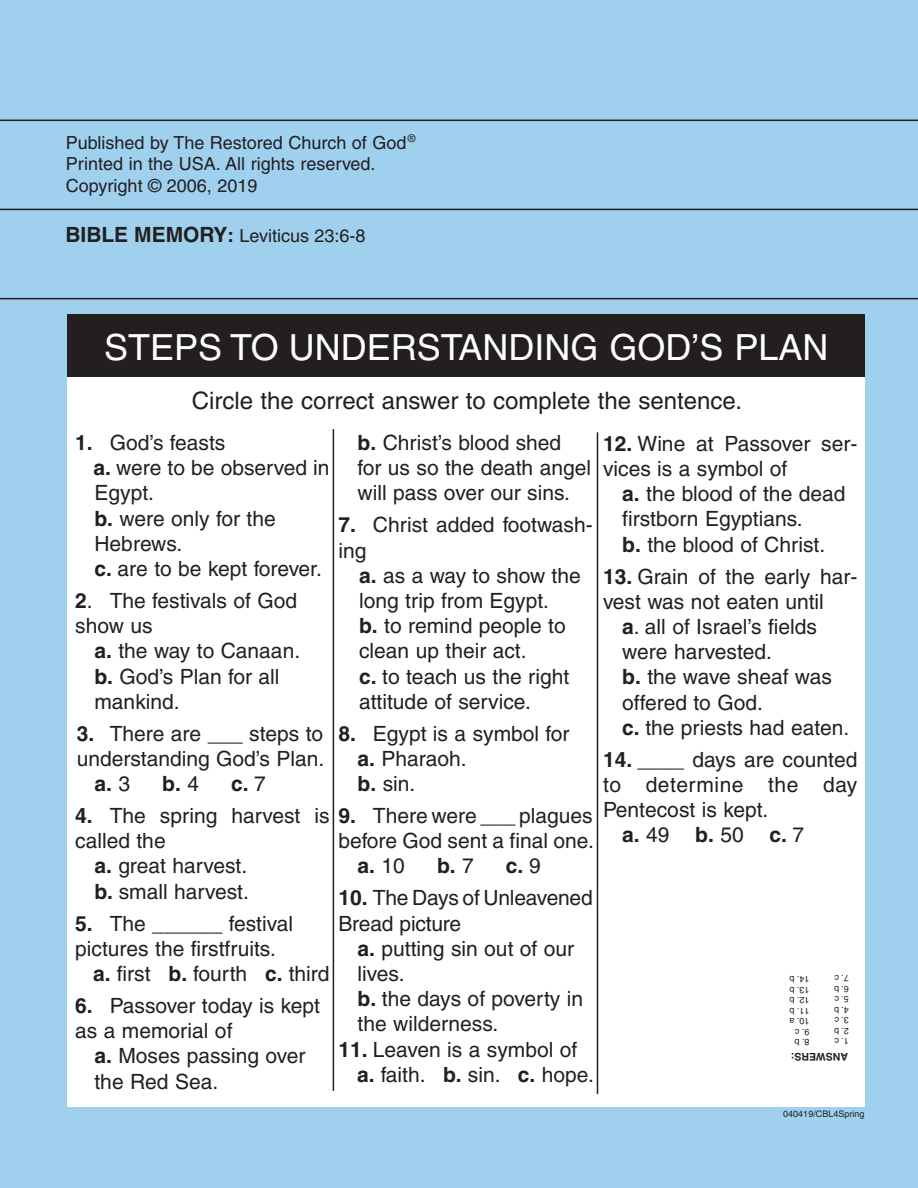
<style>
.page{position:relative;width:918px;height:1188px;background:#9fd1ef}
.page>*{position:absolute;margin:0;border:0;box-sizing:border-box;transform-origin:0 0}
.t1{font:36px "Helvetica";color:#fff}
.t2{font:24px "Helvetica";color:#231f20}
.t3{font:21px/25.2px "Helvetica";color:#231f20}
.t4{font:700 21px "Helvetica";color:#231f20}
.t5{font:21px "Helvetica";letter-spacing:.025em;color:#231f20}
.t6{font:18px/21.6px "Helvetica";color:#231f20}
.t7{font:700 10.5px "Helvetica";color:#231f20}
.t8{font:9px "Helvetica";color:#231f20}
.s1{font-weight:700;font-size:21px}
.s2{font-weight:700;font-size:19.5px}
.s3{font-weight:700}
.s4{font-weight:400}
</style>
<div class="page">
<div style="left:68px;top:346px;width:797px;height:760px;background:#fff"></div>
<div style="left:68px;top:315px;width:797px;height:62px;background:#231f20"></div>
<hr style="left:333px;top:429px;width:1px;height:662px;background:#231f20">
<hr style="left:597px;top:432px;width:1px;height:662px;background:#231f20">
<hr style="left:0;top:120px;width:918px;height:1px;background:#231f20">
<hr style="left:0;top:209px;width:918px;height:1px;background:#231f20">
<hr style="left:0;top:298px;width:918px;height:1px;background:#231f20">
<p class="t6" style="left:66px;top:132px;width:351px">Published by The Restored Church of God<sup>®<br></sup>Printed in the USA. All rights reserved.<br>Copyright © 2006, 2019</p>
<p class="t6" style="left:65px;top:224px;width:302px"><span class="s1">BIBLE MEMORY</span><span class="s2">:</span> Leviticus 23:6-8</p>
<h1 class="t1" style="left:104px;top:326px;width:726px">STEPS TO UNDERSTANDING GOD’S PLAN</h1>
<p class="t2" style="left:192px;top:387px;width:552px">Circle the correct answer to complete the sentence.</p>
<p class="t3" style="left:358px;top:430px;width:235px"><span class="s3">b.</span> Christ’s blood shed<br>for us so the death angel will pass over our sins.</p>
<p class="t3" style="left:338px;top:512px;width:256px"><span class="s3">7.</span> Christ added footwash&shy;ing</p>
<p class="t3" style="left:359px;top:563px;width:223px"><span class="s3">a.</span> as a way to show the long trip from Egypt.<br><span class="s3">b.</span> to remind people to clean up their act.<br><span class="s3">c.</span> to teach us the right attitude of service.</p>
<p class="t3" style="left:358px;top:721px;width:213px;text-indent:-19px"><span class="s3">8.</span> Egypt is a symbol for <span class="s3">a.</span> Pharaoh.<br><span class="s3">b.</span> sin.</p>
<p class="t3" style="left:93px;top:430px;width:238px;text-indent:-18px"><span class="s3">1.</span> God’s feasts<br><span class="s3">a.</span> were to be observed in<br>Egypt.<br><span class="s3">b.</span> were only for the<br>Hebrews.<br><span class="s3">c.</span> are to be kept forever.</p>
<p class="t3" style="left:75px;top:588px;width:223px"><span class="s3">2</span>. The festivals of God show us</p>
<p class="t3" style="left:94px;top:638px;width:207px"><span class="s3">a.</span> the way to Canaan. <span class="s3">b.</span> God’s Plan for all mankind.</p>
<p class="t3" style="left:77px;top:721px;width:248px"><span class="s3">3.</span> There are ___ steps to</p>
<p class="t3" style="left:77px;top:746px;width:249px">understanding God’s Plan.</p>
<p class="t4" style="left:94px;top:771px;width:37px">a. <span class="s4">3</span></p>
<p class="t4" style="left:162px;top:771px;width:38px">b. <span class="s4">4</span></p>
<p class="t4" style="left:231px;top:771px;width:36px">c. <span class="s4">7</span></p>
<p class="t3" style="left:75px;top:803px;width:519px"><span class="s3">4.</span> The spring harvest is <span class="s3">9.</span> There were ___ plagues</p>
<p class="t3" style="left:75px;top:828px;width:92px">called the</p>
<p class="t3" style="left:94px;top:853px;width:154px"><span class="s3">a.</span> great harvest.</p>
<p class="t3" style="left:94px;top:879px;width:156px"><span class="s3">b.</span> small harvest.</p>
<p class="t3" style="left:75px;top:911px;width:219px"><span class="s3">5.</span> The ______ festival</p>
<p class="t3" style="left:75px;top:936px;width:202px">pictures the firstfruits.</p>
<p class="t3" style="left:93px;top:961px;width:238px"><span class="s3">a.</span> first <span class="s3">b.</span> fourth <span class="s3">c.</span> third</p>
<p class="t3" style="left:75px;top:993px;width:246px"><span class="s3">6.</span> Passover today is kept as a memorial of</p>
<p class="t3" style="left:94px;top:1043px;width:213px"><span class="s3">a.</span> Moses passing over the Red Sea.</p>
<p class="t3" style="left:358px;top:828px;width:238px;text-indent:-19px">before God sent a final one. <span class="s3">a.</span> 10</p>
<p class="t4" style="left:437px;top:853px;width:38px">b. <span class="s4">7</span></p>
<p class="t4" style="left:506px;top:853px;width:36px">c. <span class="s4">9</span></p>
<p class="t3" style="left:338px;top:885px;width:256px"><span class="s3">10.</span> The Days of Unleavened<br>Bread picture</p>
<p class="t3" style="left:358px;top:936px;width:227px"><span class="s3">a.</span> putting sin out of our lives.<br><span class="s3">b.</span> the days of poverty in the wilderness.</p>
<p class="t3" style="left:357px;top:1037px;width:238px;text-indent:-19px"><span class="s3">11.</span> Leaven is a symbol of <span class="s3">a.</span> faith. <span class="s3">b.</span> sin. <span class="s3">c.</span> hope.</p>
<p class="t3" style="left:603px;top:431px;width:256px"><span class="s3">12.</span> Wine at Passover ser&shy;vices is a symbol of</p>
<p class="t3" style="left:622px;top:481px;width:225px"><span class="s3">a.</span> the blood of the dead firstborn Egyptians.<br><span class="s3">b.</span> the blood of Christ.</p>
<p class="t3" style="left:603px;top:564px;width:256px"><span class="s3">13.</span> Grain of the early har-</p>
<p class="t3" style="left:603px;top:589px;width:222px">vest was not eaten until</p>
<p class="t3" style="left:622px;top:614px;width:196px"><span class="s3">a</span>. all of Israel’s fields</p>
<p class="t3" style="left:622px;top:639px;width:151px">were harvested.</p>
<p class="t3" style="left:622px;top:664px;width:211px"><span class="s3">b.</span> the wave sheaf was</p>
<p class="t3" style="left:622px;top:690px;width:142px">offered to God.</p>
<p class="t3" style="left:622px;top:715px;width:229px"><span class="s3">c.</span> the priests had eaten.</p>
<p class="t3" style="left:603px;top:747px;width:256px"><span class="s3">14.</span> ____ days are counted</p>
<p class="t5" style="left:603px;top:772px;width:256px">to determine the day</p>
<p class="t3" style="left:603px;top:797px;width:167px">Pentecost is kept.</p>
<p class="t4" style="left:622px;top:822px;width:183px">a. <span class="s4">49</span> b. <span class="s4">50</span> c. <span class="s4">7</span></p>
<p class="t8" style="left:809px;top:985px;width:21px;rotate:-180deg">14. b</p>
<p class="t8" style="left:849px;top:984px;width:16px;rotate:-180deg">7. c</p>
<p class="t8" style="left:809px;top:995px;width:21px;rotate:-180deg">13. b</p>
<p class="t8" style="left:849px;top:994px;width:16px;rotate:-180deg">6. b</p>
<p class="t8" style="left:809px;top:1006px;width:21px;rotate:-180deg">12. b</p>
<p class="t8" style="left:849px;top:1005px;width:16px;rotate:-180deg">5. c</p>
<p class="t8" style="left:809px;top:1016px;width:21px;rotate:-180deg">11. b</p>
<p class="t8" style="left:849px;top:1015px;width:16px;rotate:-180deg">4. b</p>
<p class="t8" style="left:809px;top:1027px;width:21px;rotate:-180deg">10. a</p>
<p class="t8" style="left:849px;top:1026px;width:16px;rotate:-180deg">3. c</p>
<p class="t8" style="left:809px;top:1037px;width:16px;rotate:-180deg">9. c</p>
<p class="t8" style="left:849px;top:1036px;width:16px;rotate:-180deg">2. b</p>
<p class="t8" style="left:809px;top:1048px;width:16px;rotate:-180deg">8. b</p>
<p class="t8" style="left:849px;top:1047px;width:16px;rotate:-180deg">1. c</p>
<p class="t7" style="left:848px;top:1064px;width:59px;rotate:-180deg">ANSWERS:</p>
<p class="t8" style="left:783px;top:1108px;width:83px">040419/CBL4Spring</p>
</div>
